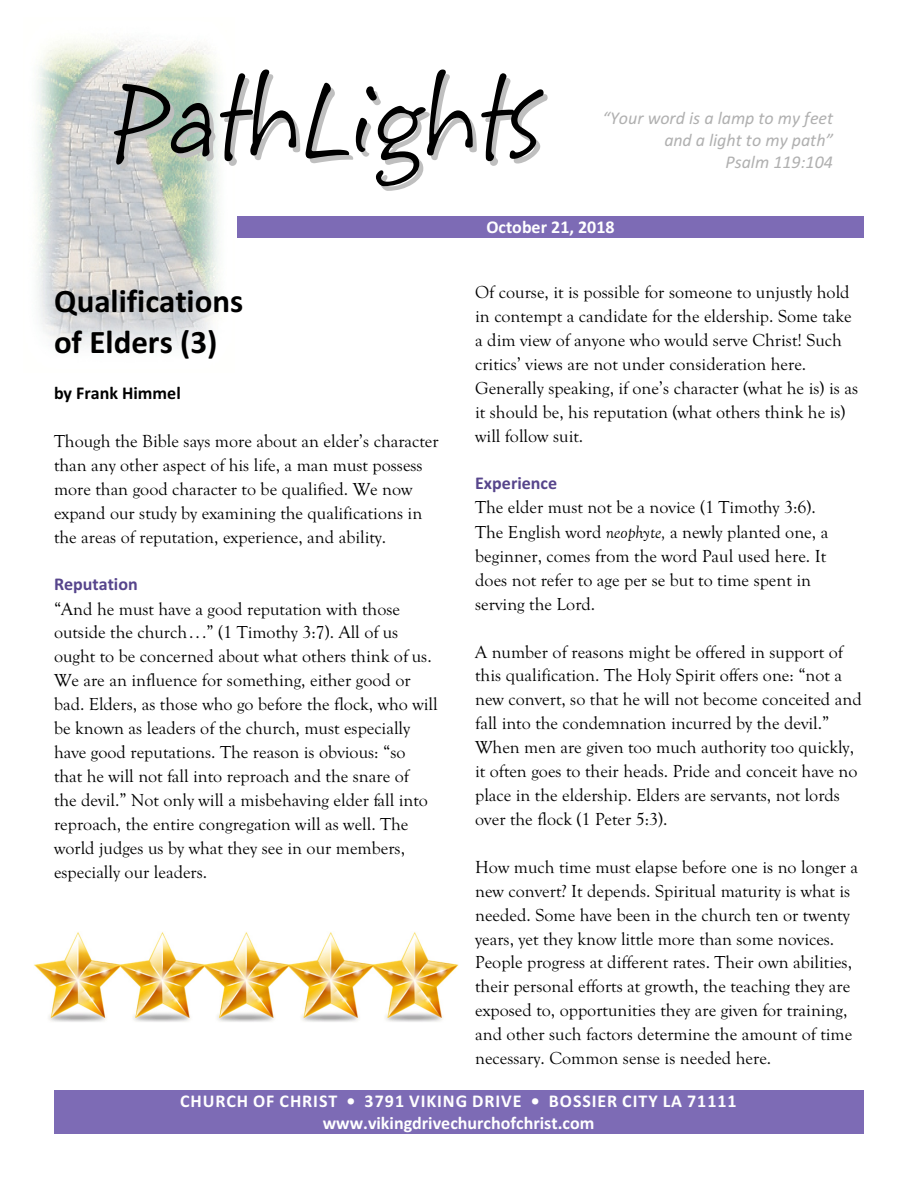
<style>
.page{position:relative;width:918px;height:1188px;background:#fff}
.page>*{position:absolute;margin:0;border:0;box-sizing:border-box;transform-origin:0 0}
.t1{font:102px "Starbabe Hmk";color:#000}
.t2{font:700 33px/40.2px "Calibri";color:#000}
.t3{font:18px/24px "Goudy Old Style T";color:#000}
.t4{font:700 18px/21.9px "Calibri";letter-spacing:.045em;color:#fff;text-align:center}
.t5{font:italic 18px/21.9px "Calibri";color:#b0b0b0;text-align:right}
.t6{font:700 18px "Calibri";color:#57458c}
.t7{font:700 18px "Calibri";letter-spacing:.005em;color:#fff}
.t8{font:700 18px "Calibri";color:#000}
.s1{font-style:italic}
</style>
<div class="page">
<img style="left:36px;top:40px;width:183px;height:310px">
<img style="left:34px;top:932px;width:425px;height:90px">
<div style="left:238px;top:216px;width:626px;height:22px;background:#7d6bb5"></div>
<div style="left:54px;top:1090px;width:810px;height:44px;background:#7d6bb5"></div>
<h1 class="t1" style="left:111px;top:58px;width:431px">PathLights</h1>
<p class="t5" style="left:603px;top:109px;width:232px">“Your word is a lamp to my feet and a light to my path”<br>Psalm 119:104</p>
<h2 class="t2" style="left:54px;top:284px;width:191px">Qualifications of Elders (3)</h2>
<p class="t8" style="left:54px;top:385px;width:128px">by Frank Himmel</p>
<p class="t3" style="left:54px;top:429px;width:386px">Though the Bible says more about an elder’s character than any other aspect of his life, a man must possess more than good character to be qualified. We now expand our study by examining the qualifications in the areas of reputation, experience, and ability.</p>
<p class="t6" style="left:54px;top:577px;width:85px">Reputation</p>
<p class="t3" style="left:54px;top:597px;width:385px">“And he must have a good reputation with those outside the church . . .” (1 Timothy 3:7). All of us ought to be concerned about what others think of us.<br>We are an influence for something, either good or bad. Elders, as those who go before the flock, who will be known as leaders of the church, must especially have good reputations. The reason is obvious: “so that he will not fall into reproach and the snare of<br>the devil.” Not only will a misbehaving elder fall into reproach, the entire congregation will as well. The world judges us by what they see in our members, especially our leaders.</p>
<p class="t7" style="left:486px;top:220px;width:130px">October 21, 2018</p>
<p class="t3" style="left:475px;top:280px;width:384px">Of course, it is possible for someone to unjustly hold in contempt a candidate for the eldership. Some take a dim view of anyone who would serve Christ! Such critics’ views are not under consideration here.<br>Generally speaking, if one’s character (what he is) is as it should be, his reputation (what others think he is) will follow suit.</p>
<p class="t6" style="left:475px;top:475px;width:83px">Experience</p>
<p class="t3" style="left:475px;top:495px;width:355px">The elder must not be a novice (1 Timothy 3:6).<br>The English word <span class="s1">neophyte,</span> a newly planted one, a beginner, comes from the word Paul used here. It does not refer to age per se but to time spent in serving the Lord.</p>
<p class="t3" style="left:475px;top:640px;width:388px">A number of reasons might be offered in support of this qualification. The Holy Spirit offers one: “not a new convert, so that he will not become conceited and fall into the condemnation incurred by the devil.” When men are given too much authority too quickly, it often goes to their heads. Pride and conceit have no place in the eldership. Elders are servants, not lords over the flock (1 Peter 5:3).</p>
<p class="t3" style="left:475px;top:855px;width:385px">How much time must elapse before one is no longer a new convert? It depends. Spiritual maturity is what is needed. Some have been in the church ten or twenty years, yet they know little more than some novices.<br>People progress at different rates. Their own abilities, their personal efforts at growth, the teaching they are exposed to, opportunities they are given for training, and other such factors determine the amount of time necessary. Common sense is needed here.</p>
<p class="t4" style="left:180px;top:1092px;width:558px">CHURCH OF CHRIST • 3791 VIKING DRIVE • BOSSIER CITY LA 71111 www.vikingdrivechurchofchrist.com</p>
</div>
